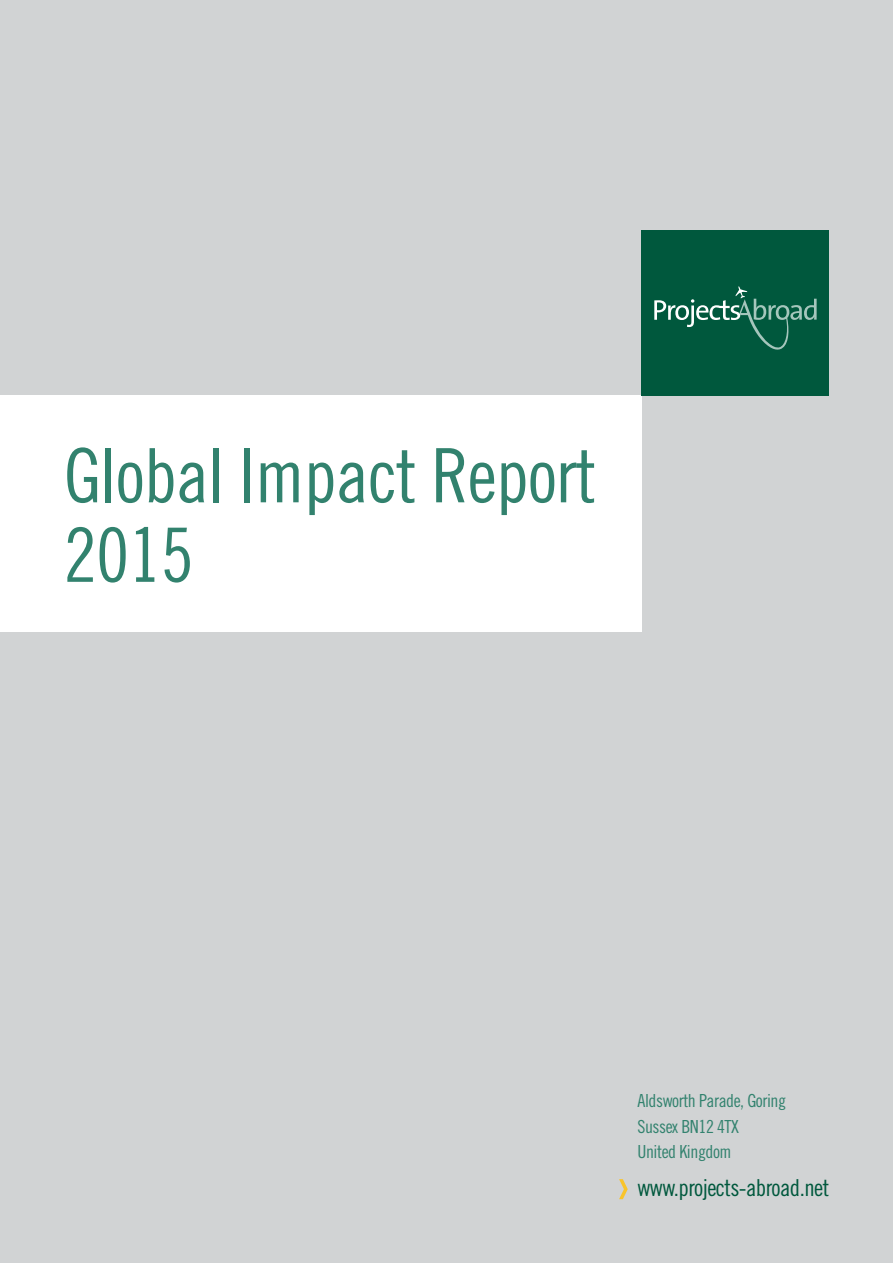
<style>
.page{position:relative;width:893px;height:1263px;background:#d1d3d4}
.page>*{position:absolute;margin:0;border:0;box-sizing:border-box;transform-origin:0 0}
.t1{font:75px/79.5px "Trade Gothic LT Std Cn 18";letter-spacing:-.015em;color:#32826e}
.t2{font:23.4px "Trade Gothic LT Std Cn 18";letter-spacing:-.025em;color:#00583d}
.t3{font:18px/25.2px "Trade Gothic LT Std Cn 18";letter-spacing:-.025em;color:#32826e}
</style>
<div class="page">
<div style="left:0;top:395px;width:642px;height:236px;background:#fff"></div>
<div style="left:642px;top:230px;width:187px;height:165px;background:#00583d"></div>
<svg style="left:654px;top:286px;width:163px;height:64px"></svg>
<svg style="left:619px;top:1179px;width:9px;height:20px"></svg>
<h1 class="t1" style="left:64px;top:435px;width:534px">Global Impact Report<br>2015</h1>
<p class="t3" style="left:637px;top:1088px;width:150px">Aldsworth Parade, Goring<br>Sussex BN12 4TX<br>United Kingdom</p>
<p class="t2" style="left:637px;top:1174px;width:193px">www.projects-abroad.net</p>
</div>
